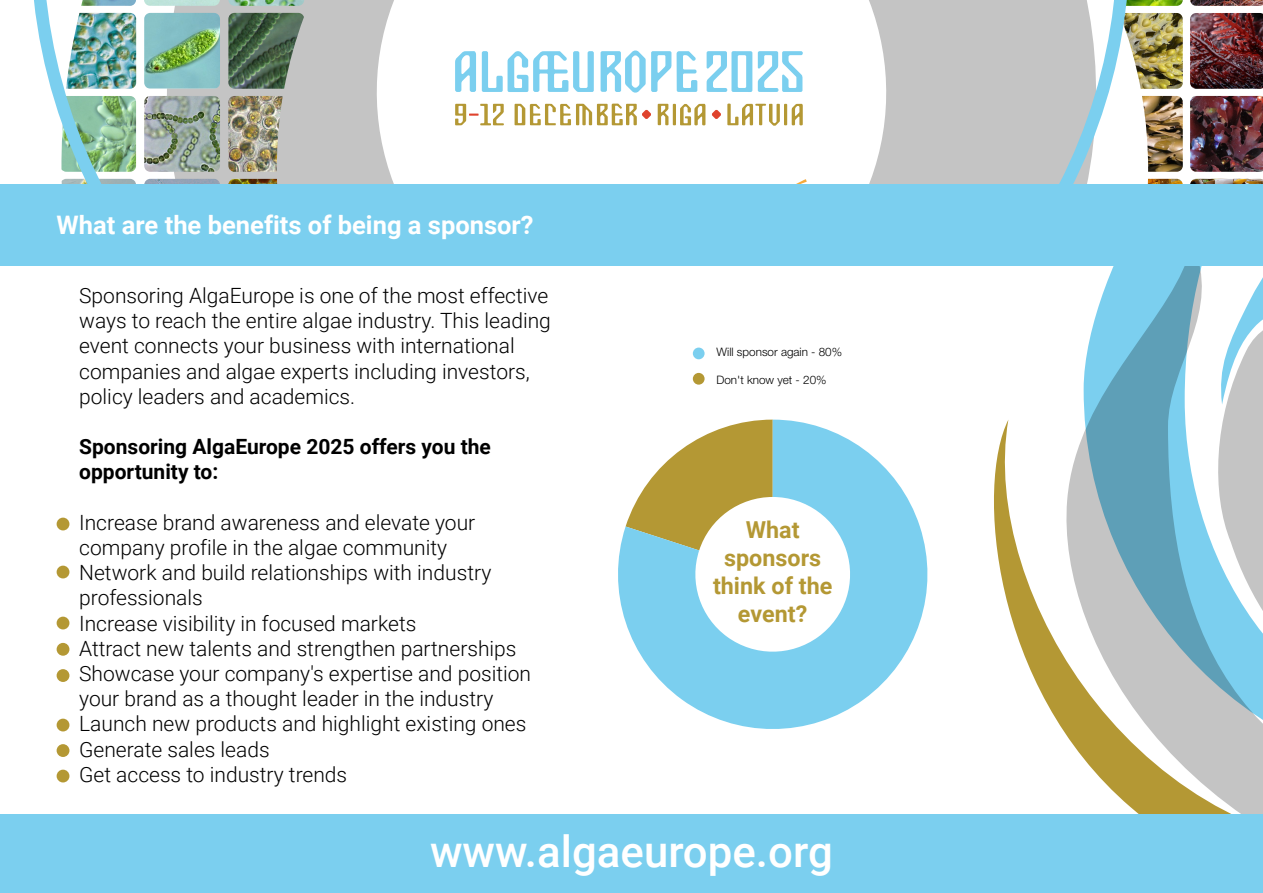
<style>
.page{position:relative;width:1263px;height:893px;background:#fff}
.page>*{position:absolute;margin:0;border:0;box-sizing:border-box;transform-origin:0 0}
.t1{font:500 43.8px "Roboto";color:#fff}
.t2{font:700 25.5px "Roboto";color:#fff}
.t3{font:700 23.25px/28px "Roboto";color:#b49834;text-align:center}
.t4{font:300 21px/25.2px "Roboto";color:#000}
.t5{font:700 21px/25.2px "Roboto";color:#000}
.t6{font:300 11.7px "Helvetica Neue LT Pro";color:#000}
</style>
<div class="page">
<svg style="left:976px;top:420px;width:90px;height:395px"></svg>
<svg style="left:1066px;top:266px;width:197px;height:549px"></svg>
<svg style="left:618px;top:420px;width:310px;height:309px"></svg>
<div style="left:57px;top:518px;width:12px;height:12px;background:#b49834;border-radius:50%"></div>
<div style="left:57px;top:566px;width:12px;height:12px;background:#b49834;border-radius:50%"></div>
<div style="left:57px;top:617px;width:12px;height:12px;background:#b49834;border-radius:50%"></div>
<div style="left:57px;top:643px;width:12px;height:13px;background:#b49834;border-radius:50%"></div>
<div style="left:57px;top:669px;width:12px;height:13px;background:#b49834;border-radius:50%"></div>
<div style="left:57px;top:719px;width:12px;height:12px;background:#b49834;border-radius:50%"></div>
<div style="left:57px;top:744px;width:12px;height:13px;background:#b49834;border-radius:50%"></div>
<div style="left:57px;top:770px;width:12px;height:12px;background:#b49834;border-radius:50%"></div>
<div style="left:693px;top:348px;width:11px;height:11px;background:#7bcfef;border-radius:50%"></div>
<div style="left:693px;top:373px;width:11px;height:12px;background:#b49834;border-radius:50%"></div>
<img style="left:1190px;top:96px;width:73px;height:76px">
<img style="left:1190px;top:179px;width:73px;height:5px">
<img style="left:1190px;top:13px;width:73px;height:76px">
<img style="left:1190px;top:0;width:73px;height:6px">
<img style="left:34px;top:0;width:507px;height:184px">
<svg style="left:689px;top:0;width:494px;height:184px"></svg>
<svg style="left:455px;top:51px;width:21px;height:41px"></svg>
<svg style="left:792px;top:104px;width:11px;height:21px"></svg>
<svg style="left:680px;top:104px;width:25px;height:21px"></svg>
<svg style="left:658px;top:104px;width:10px;height:21px"></svg>
<svg style="left:482px;top:51px;width:112px;height:41px"></svg>
<svg style="left:601px;top:50px;width:96px;height:43px"></svg>
<svg style="left:707px;top:51px;width:45px;height:41px"></svg>
<svg style="left:758px;top:51px;width:45px;height:41px"></svg>
<svg style="left:455px;top:104px;width:49px;height:21px"></svg>
<hr style="left:673px;top:104px;width:3px;height:21px;background:#b49834">
<hr style="left:784px;top:104px;width:3px;height:21px;background:#b49834">
<svg style="left:727px;top:104px;width:53px;height:22px"></svg>
<svg style="left:514px;top:104px;width:137px;height:21px"></svg>
<svg style="left:712px;top:110px;width:9px;height:9px"></svg>
<svg style="left:786px;top:179px;width:21px;height:5px"></svg>
<div style="left:0;top:184px;width:1263px;height:82px;background:#7bcfef"></div>
<div style="left:0;top:815px;width:1263px;height:78px;background:#7bcfef"></div>
<p class="t2" style="left:57px;top:207px;width:478px">What are the benefits of being a sponsor?</p>
<p class="t4" style="left:79px;top:282px;width:473px">Sponsoring AlgaEurope is one of the most effective ways to reach the entire algae industry. This leading event connects your business with international companies and algae experts including investors, policy leaders and academics.</p>
<p class="t5" style="left:79px;top:433px;width:413px">Sponsoring AlgaEurope 2025 offers you the opportunity to:</p>
<p class="t4" style="left:79px;top:509px;width:453px">Increase brand awareness and elevate your company profile in the algae community<br>Network and build relationships with industry professionals<br>Increase visibility in focused markets<br>Attract new talents and strengthen partnerships Showcase your company's expertise and position your brand as a thought leader in the industry Launch new products and highlight existing ones Generate sales leads<br>Get access to industry trends</p>
<p class="t6" style="left:716px;top:345px;width:127px">Will sponsor again - 80%</p>
<p class="t6" style="left:716px;top:372px;width:112px">Don't know yet - 20%</p>
<p class="t3" style="left:713px;top:515px;width:121px">What sponsors think of the event?</p>
<h1 class="t1" style="left:430px;top:821px;width:404px">www.algaeurope.org</h1>
</div>
